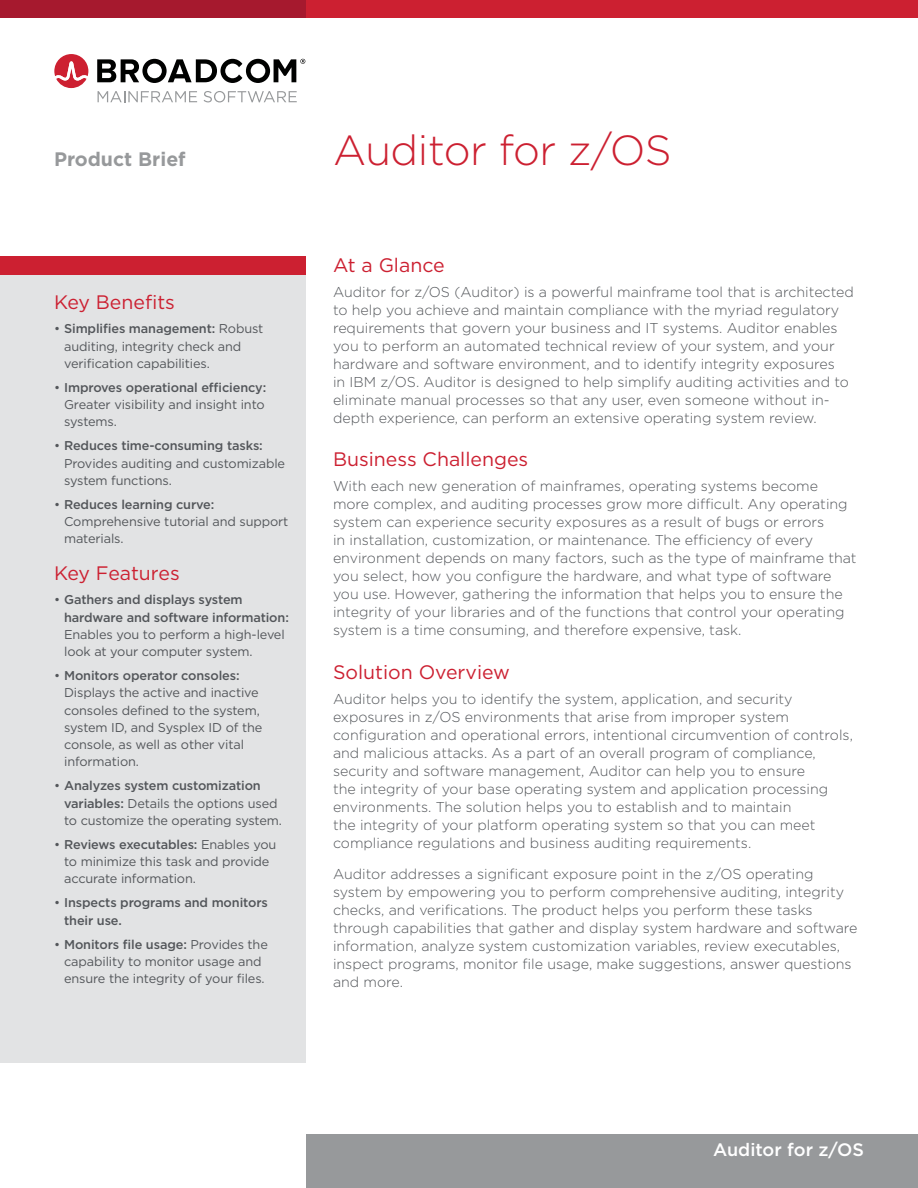
<style>
.page{position:relative;width:918px;height:1188px;background:#fff}
.page>*{position:absolute;margin:0;border:0;box-sizing:border-box;transform-origin:0 0}
.Cover_Main_Title{font:300 42px "Gotham";letter-spacing:-.01em;color:#cc2031}
.Body_Head{font:19.5px "Gotham";color:#cc2031}
.t1{font:700 19.5px "Gotham";color:#97999b}
.t2{font:500 18px "Gotham";color:#fff}
.Body_Text{font:300 14.25px/18px "Gotham";color:#53565a}
.t3{font:12.75px/17.2px "Gotham";letter-spacing:-.01em;color:#53565a}
.t4{font:500 12.75px/17.2px "Gotham";letter-spacing:-.01em;color:#53565a}
.s1{font-weight:500}
.s2{font-weight:400}
</style>
<div class="page">
<div style="left:306px;top:1134px;width:612px;height:54px;background:#97999b"></div>
<div style="left:0;top:0;width:707px;height:18px;background:#a6192e"></div>
<div style="left:306px;top:0;width:612px;height:18px;background:#cc2031"></div>
<svg style="left:98px;top:91px;width:99px;height:11px"></svg>
<svg style="left:204px;top:91px;width:93px;height:11px"></svg>
<svg style="left:97px;top:59px;width:208px;height:24px"></svg>
<svg style="left:54px;top:54px;width:34px;height:34px"></svg>
<div style="left:0;top:256px;width:306px;height:807px;background:#e2e3e4"></div>
<div style="left:0;top:256px;width:306px;height:19px;background:#cc2031"></div>
<h2 class="t1" style="left:54px;top:146px;width:133px">Product Brief</h2>
<p class="Body_Head" style="left:54px;top:290px;width:122px">Key Benefits</p>
<p class="t3" style="left:64px;top:320px;width:201px;text-indent:-10px">• <span class="s1">Simplifies management:</span> Robust auditing, integrity check and verification capabilities.</p>
<p class="t3" style="left:64px;top:378px;width:204px;text-align:justify;text-indent:-10px">• <span class="s1">Improves operational efficiency:<br></span>Greater visibility and insight into systems.</p>
<p class="t3" style="left:64px;top:437px;width:223px;text-indent:-10px">• <span class="s1">Reduces time-consuming tasks:<br></span>Provides auditing and customizable system functions.</p>
<p class="t3" style="left:64px;top:495px;width:226px;text-indent:-10px">• <span class="s1">Reduces learning curve:<br></span>Comprehensive tutorial and support materials.</p>
<p class="Body_Head" style="left:54px;top:561px;width:127px">Key Features</p>
<p class="t3" style="left:64px;top:591px;width:226px;text-indent:-10px">• <span class="s1">Gathers and displays system hardware and software information:<br></span>Enables you to perform a high-level look at your computer system.</p>
<p class="t3" style="left:64px;top:667px;width:200px;text-indent:-10px">• <span class="s1">Monitors operator consoles:<br></span>Displays the active and inactive consoles defined to the system, system ID, and Sysplex ID of the console, as well as other vital information.</p>
<p class="t3" style="left:64px;top:777px;width:219px;text-indent:-10px">• <span class="s1">Analyzes system customization variables:</span> Details the options used to customize the operating system.</p>
<p class="t3" style="left:64px;top:835px;width:214px;text-indent:-10px">• <span class="s1">Reviews executables:</span> Enables you to minimize this task and provide accurate information.</p>
<p class="t4" style="left:64px;top:894px;width:205px;text-indent:-10px"><span class="s2">•</span> Inspects programs and monitors their use.</p>
<p class="t3" style="left:54px;top:935px;width:215px;text-align:center">• <span class="s1">Monitors file usage:</span> Provides the capability to monitor usage and ensure the integrity of your files.</p>
<p class="Cover_Main_Title" style="left:333px;top:124px;width:340px">Auditor for z/OS</p>
<p class="Body_Head" style="left:333px;top:253px;width:113px">At a Glance</p>
<p class="Body_Text" style="left:333px;top:282px;width:523px">Auditor for z/OS (Auditor) is a powerful mainframe tool that is architected to help you achieve and maintain compliance with the myriad regulatory requirements that govern your business and IT systems. Auditor enables you to perform an automated technical review of your system, and your hardware and software environment, and to identify integrity exposures<br>in IBM z/OS. Auditor is designed to help simplify auditing activities and to eliminate manual processes so that any user, even someone without in&shy;depth experience, can perform an extensive operating system review.</p>
<p class="Body_Head" style="left:333px;top:447px;width:197px">Business Challenges</p>
<p class="Body_Text" style="left:333px;top:477px;width:525px">With each new generation of mainframes, operating systems become more complex, and auditing processes grow more difficult. Any operating system can experience security exposures as a result of bugs or errors<br>in installation, customization, or maintenance. The efficiency of every environment depends on many factors, such as the type of mainframe that you select, how you configure the hardware, and what type of software you use. However, gathering the information that helps you to ensure the integrity of your libraries and of the functions that control your operating system is a time consuming, and therefore expensive, task.</p>
<p class="Body_Head" style="left:333px;top:660px;width:178px">Solution Overview</p>
<p class="Body_Text" style="left:333px;top:689px;width:521px">Auditor helps you to identify the system, application, and security exposures in z/OS environments that arise from improper system configuration and operational errors, intentional circumvention of controls, and malicious attacks. As a part of an overall program of compliance, security and software management, Auditor can help you to ensure<br>the integrity of your base operating system and application processing environments. The solution helps you to establish and to maintain<br>the integrity of your platform operating system so that you can meet compliance regulations and business auditing requirements.</p>
<p class="Body_Text" style="left:333px;top:865px;width:526px">Auditor addresses a significant exposure point in the z/OS operating system by empowering you to perform comprehensive auditing, integrity checks, and verifications. The product helps you perform these tasks through capabilities that gather and display system hardware and software information, analyze system customization variables, review executables, inspect programs, monitor file usage, make suggestions, answer questions and more.</p>
<p class="t2" style="left:713px;top:1138px;width:152px">Auditor for z/OS</p>
</div>
